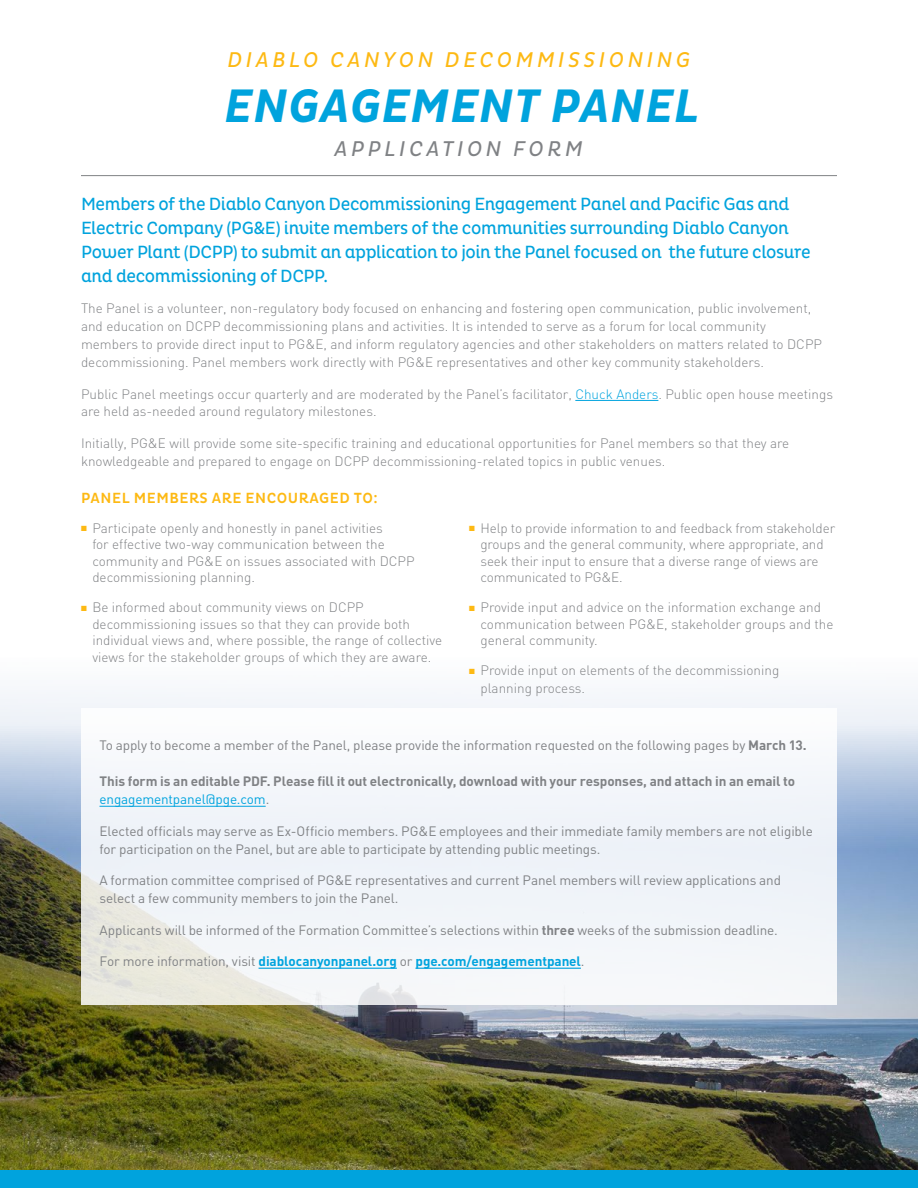
<style>
.page{position:relative;width:918px;height:1188px;background:#fff}
.page>*{position:absolute;margin:0;border:0;box-sizing:border-box;transform-origin:0 0}
.t1{font:italic 700 47.85px "Pluto Cond";letter-spacing:.015em;color:#00a3dd}
.t2{font:italic 21.75px "Pluto Cond";letter-spacing:.165em;color:#fdb913}
.t3{font:italic 21.75px "Pluto Cond";letter-spacing:.165em;color:#808285}
.t4{font:18px/24px "Pluto Cond";letter-spacing:-.02em;color:#00a3dd}
.t5{font:500 15px "Pluto Cond";letter-spacing:.035em;color:#fdb913}
.t6{font:300 13.5px/16.5px "DIN";color:#808285}
.t7{font:13.5px/18px "DIN";letter-spacing:-.01em;color:#808285}
.t8{font:700 13.5px "DIN";letter-spacing:-.005em;color:#808285}
.t9{font:700 13.5px "DIN";letter-spacing:-.01em;color:#01a4de}
.t10{font:13.5px "DIN";letter-spacing:-.01em;color:#01a4de}
.s1{color:#01a4de}
.s2{color:#fdb913}
.s3{font-weight:700}
.s4{color:#808285}
.s5{font-weight:400;color:#808285}
</style>
<div class="page">
<img style="left:0;top:692px;width:918px;height:479px">
<svg style="left:81px;top:709px;width:756px;height:296px;fill:#f2f5f9"></svg>
<hr style="left:81px;top:175px;width:756px;height:1px;background:#808285">
<div style="left:0;top:1171px;width:918px;height:17px;background:#00a3dd"></div>
<hr style="left:575px;top:400px;width:83px;height:1px;background:#01a4de">
<hr style="left:99px;top:806px;width:167px;height:1px;background:#01a4de">
<hr style="left:259px;top:968px;width:138px;height:1px;background:#01a4de">
<hr style="left:415px;top:968px;width:166px;height:1px;background:#01a4de">
<h3 class="t2" style="left:227px;top:48px;width:465px">DIABLO CANYON DECOMMISSIONING</h3>
<p class="t1" style="left:225px;top:78px;width:476px">ENGAGEMENT PANEL</p>
<h3 class="t3" style="left:334px;top:137px;width:250px">APPLICATION FORM</h3>
<h4 class="t4" style="left:81px;top:192px;width:731px">Members of the Diablo Canyon Decommissioning Engagement Panel and Pacific Gas and Electric Company (PG&amp;E) invite members of the communities surrounding Diablo Canyon Power Plant (DCPP) to submit an application to join the Panel focused on the future closure and decommissioning of DCPP.</h4>
<p class="t6" style="left:81px;top:299px;width:743px;line-height:18px">The Panel is a volunteer, non-regulatory body focused on enhancing and fostering open communication, public involvement, and education on DCPP decommissioning plans and activities. It is intended to serve as a forum for local community members to provide direct input to PG&amp;E, and inform regulatory agencies and other stakeholders on matters related to DCPP decommissioning. Panel members work directly with PG&amp;E representatives and other key community stakeholders.</p>
<p class="t6" style="left:81px;top:385px;width:754px;line-height:18px">Public Panel meetings occur quarterly and are moderated by the Panel’s facilitator, <span class="s1">Chuck Anders</span>. Public open house meetings are held as-needed around regulatory milestones.</p>
<p class="t6" style="left:81px;top:434px;width:710px;line-height:18px">Initially, PG&amp;E will provide some site-specifc training and educational opportunities for Panel members so that they are knowledgeable and prepared to engage on DCPP decommissioning-related topics in public venues.</p>
<p class="t5" style="left:81px;top:489px;width:298px">PANEL MEMBERS ARE ENCOURAGED TO:</p>
<p class="t6" style="left:92px;top:519px;width:324px;text-indent:-11px"><span class="s2">■</span> Participate openly and honestly in panel activities<br>for effective two-way communication between the community and PG&amp;E on issues associated with DCPP decommissioning planning.</p>
<p class="t6" style="left:92px;top:599px;width:351px;text-indent:-11px"><span class="s2">■</span> Be informed about community views on DCPP decommissioning issues so that they can provide both individual views and, where possible, the range of collective views for the stakeholder groups of which they are aware.</p>
<p class="t6" style="left:480px;top:519px;width:356px;text-indent:-11px"><span class="s2">■</span> Help to provide information to and feedback from stakeholder groups and the general community, where appropriate, and seek their input to ensure that a diverse range of views are communicated to PG&amp;E.</p>
<p class="t6" style="left:480px;top:599px;width:354px;text-indent:-11px"><span class="s2">■</span> Provide input and advice on the information exchange and communication between PG&amp;E, stakeholder groups and the general community.</p>
<p class="t6" style="left:480px;top:661px;width:300px;line-height:18px;text-indent:-11px"><span class="s2">■</span> Provide input on elements of the decommissioning planning process.</p>
<p class="t7" style="left:99px;top:736px;width:709px">To apply to become a member of the Panel, please provide the information requested on the following pages by <span class="s3">March 13.</span></p>
<h5 class="t8" style="left:99px;top:773px;width:697px">This form is an editable PDF. Please fll it out electronically, download with your responses, and attach in an email to</h5>
<p class="t10" style="left:99px;top:791px;width:171px">engagementpanel@pge.com<span class="s4">.</span></p>
<p class="t7" style="left:99px;top:822px;width:715px">Elected offcials may serve as Ex-Offcio members. PG&amp;E employees and their immediate family members are not eligible for participation on the Panel, but are able to participate by attending public meetings.</p>
<p class="t7" style="left:99px;top:871px;width:683px">A formation committee comprised of PG&amp;E representatives and current Panel members will review applications and</p>
<p class="t7" style="left:99px;top:889px;width:301px">select a few community members to join the Panel.</p>
<p class="t7" style="left:99px;top:921px;width:680px">Applicants will be informed of the Formation Committee’s selections within <span class="s3">three</span> weeks of the submission deadline.</p>
<p class="t9" style="left:99px;top:953px;width:487px"><span class="s5">For more information, visit</span> diablocanyonpanel.org <span class="s5">or</span> pge.com/engagementpanel<span class="s5">.</span></p>
</div>
